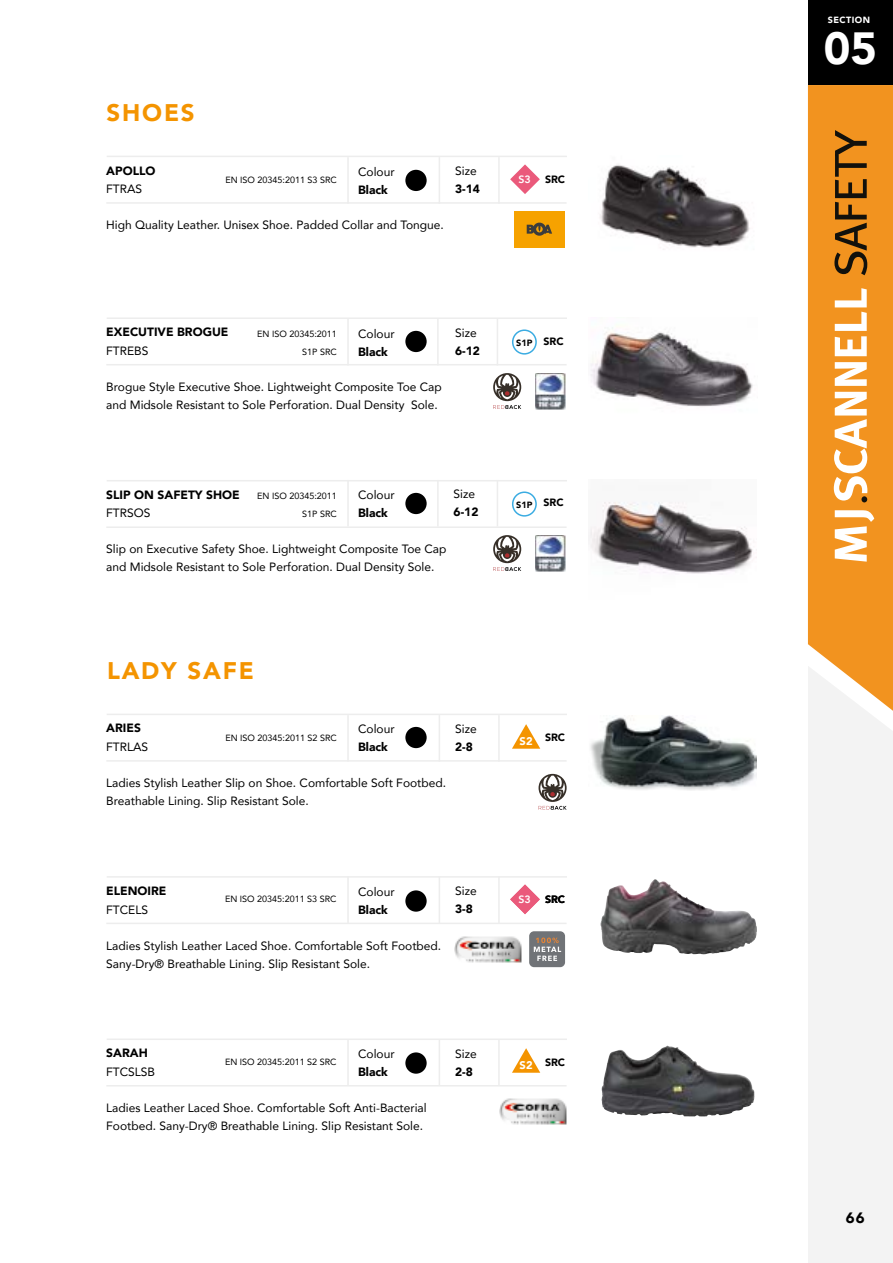
<style>
.page{position:relative;width:893px;height:1263px;background:#fff}
.page>*{position:absolute;margin:0;border:0;box-sizing:border-box;transform-origin:0 0}
.t1{font:900 45px "Avenir";color:#fff}
.t2{font:900 24px "Avenir";letter-spacing:.075em;color:#f49400}
.t3{font:900 15px "Avenir";color:#000}
.t4{font:12px/18px "Avenir";color:#000}
.t5{font:900 12px "Avenir";color:#000}
.t6{font:900 11.1px "Avenir";color:#fff}
.t7{font:900 10.65px "Avenir";color:#000}
.t8{font:800 10.65px "Avenir";color:#fff}
.t9{font:9px/18px "Avenir";color:#000;text-align:right}
.t10{font:900 9px "Avenir";letter-spacing:.05em;color:#fff}
.t11{font:900 9px "Avenir";color:#000}
</style>
<div class="page">
<div style="left:808px;top:85px;width:85px;height:581px;background:#f2931f"></div>
<div style="left:808px;top:0;width:85px;height:85px;background:#000"></div>
<div style="left:808px;top:666px;width:85px;height:597px;background:#f3f3f3"></div>
<svg style="left:834px;top:130px;width:33px;height:145px;background:#a56618"></svg>
<svg style="left:835px;top:362px;width:32px;height:24px"></svg>
<svg style="left:835px;top:288px;width:32px;height:68px"></svg>
<svg style="left:835px;top:510px;width:39px;height:52px"></svg>
<svg style="left:834px;top:392px;width:33px;height:110px"></svg>
<hr style="left:106px;top:202px;width:461px;height:2px;background:#ededed">
<hr style="left:107px;top:156px;width:460px;height:1px;background:#ededed">
<hr style="left:106px;top:364px;width:461px;height:1px;background:#ededed">
<hr style="left:107px;top:317px;width:460px;height:2px;background:#ededed">
<hr style="left:106px;top:526px;width:461px;height:2px;background:#ededed">
<hr style="left:107px;top:480px;width:460px;height:1px;background:#ededed">
<hr style="left:106px;top:760px;width:461px;height:2px;background:#ededed">
<hr style="left:107px;top:714px;width:460px;height:1px;background:#ededed">
<hr style="left:106px;top:923px;width:461px;height:1px;background:#ededed">
<hr style="left:107px;top:876px;width:460px;height:2px;background:#ededed">
<hr style="left:106px;top:1085px;width:461px;height:1px;background:#ededed">
<hr style="left:107px;top:1038px;width:460px;height:2px;background:#ededed">
<img style="left:600px;top:164px;width:150px;height:86px">
<img style="left:590px;top:326px;width:163px;height:81px">
<img style="left:588px;top:502px;width:169px;height:72px">
<img style="left:600px;top:880px;width:157px;height:74px">
<img style="left:653px;top:1046px;width:14px;height:9px">
<div style="left:515px;top:211px;width:50px;height:36px;background:#f6a200"></div>
<svg style="left:527px;top:223px;width:25px;height:13px"></svg>
<svg style="left:493px;top:373px;width:28px;height:36px"></svg>
<img style="left:535px;top:373px;width:30px;height:36px">
<svg style="left:493px;top:535px;width:28px;height:36px"></svg>
<img style="left:535px;top:535px;width:30px;height:36px">
<div style="left:529px;top:931px;width:36px;height:36px;background:#707377;border-radius:5px"></div>
<svg style="left:534px;top:937px;width:27px;height:24px"></svg>
<hr style="left:498px;top:715px;width:2px;height:47px;background:#ededed">
<hr style="left:439px;top:715px;width:1px;height:47px;background:#ededed">
<hr style="left:347px;top:715px;width:2px;height:47px;background:#ededed">
<hr style="left:498px;top:877px;width:2px;height:46px;background:#ededed">
<hr style="left:439px;top:877px;width:1px;height:46px;background:#ededed">
<hr style="left:347px;top:877px;width:2px;height:46px;background:#ededed">
<hr style="left:498px;top:1039px;width:2px;height:47px;background:#ededed">
<hr style="left:439px;top:1039px;width:1px;height:47px;background:#ededed">
<hr style="left:347px;top:1039px;width:2px;height:47px;background:#ededed">
<hr style="left:497px;top:480px;width:1px;height:46px;background:#ededed">
<hr style="left:437px;top:480px;width:2px;height:46px;background:#ededed">
<hr style="left:347px;top:480px;width:2px;height:46px;background:#ededed">
<hr style="left:497px;top:319px;width:1px;height:46px;background:#ededed">
<hr style="left:437px;top:319px;width:2px;height:46px;background:#ededed">
<hr style="left:347px;top:319px;width:2px;height:46px;background:#ededed">
<hr style="left:498px;top:157px;width:2px;height:47px;background:#ededed">
<hr style="left:439px;top:157px;width:1px;height:47px;background:#ededed">
<hr style="left:347px;top:157px;width:2px;height:47px;background:#ededed">
<div style="left:512px;top:329px;width:25px;height:26px;border:2px solid #3bace2;border-radius:50%"></div>
<div style="left:512px;top:491px;width:25px;height:26px;border:2px solid #3bace2;border-radius:50%"></div>
<svg style="left:512px;top:724px;width:28px;height:25px"></svg>
<svg style="left:512px;top:1048px;width:28px;height:25px"></svg>
<div style="left:405px;top:170px;width:22px;height:21px;background:#000;border-radius:50%"></div>
<div style="left:405px;top:331px;width:22px;height:21px;background:#000;border-radius:50%"></div>
<div style="left:405px;top:493px;width:22px;height:21px;background:#000;border-radius:50%"></div>
<div style="left:405px;top:727px;width:22px;height:21px;background:#000;border-radius:50%"></div>
<div style="left:405px;top:890px;width:22px;height:22px;background:#000;border-radius:50%"></div>
<div style="left:405px;top:1052px;width:22px;height:22px;background:#000;border-radius:50%"></div>
<img style="left:590px;top:715px;width:167px;height:75px">
<svg style="left:510px;top:884px;width:30px;height:30px"></svg>
<svg style="left:510px;top:164px;width:30px;height:30px"></svg>
<svg style="left:539px;top:774px;width:28px;height:36px"></svg>
<img style="left:454px;top:936px;width:68px;height:27px">
<img style="left:500px;top:1098px;width:67px;height:27px">
<p class="t10" style="left:828px;top:14px;width:44px">SECTION</p>
<h1 class="t1" style="left:824px;top:19px;width:55px">05</h1>
<h2 class="t2" style="left:107px;top:97px;width:90px">SHOES</h2>
<p class="t5" style="left:106px;top:163px;width:51px">APOLLO</p>
<p class="t4" style="left:358px;top:163px;width:38px">Colour</p>
<p class="t5" style="left:358px;top:182px;width:31px">Black</p>
<p class="t9" style="left:225px;top:171px;width:113px">EN ISO 20345:2011 S3 SRC</p>
<p class="t4" style="left:106px;top:180px;width:38px">FTRAS</p>
<p class="t4" style="left:106px;top:216px;width:339px">High Quality Leather. Unisex Shoe. Padded Collar and Tongue.</p>
<p class="t4" style="left:455px;top:162px;width:23px">Size</p>
<p class="t5" style="left:455px;top:181px;width:26px">3-14</p>
<p class="t8" style="left:519px;top:172px;width:14px">S3</p>
<p class="t7" style="left:545px;top:172px;width:22px">SRC</p>
<p class="t5" style="left:106px;top:324px;width:124px">EXECUTIVE BROGUE</p>
<p class="t4" style="left:358px;top:325px;width:38px">Colour</p>
<p class="t5" style="left:358px;top:344px;width:31px">Black</p>
<p class="t9" style="left:257px;top:325px;width:81px">EN ISO 20345:2011<br>S1P SRC</p>
<p class="t4" style="left:106px;top:342px;width:44px">FTREBS</p>
<p class="t4" style="left:106px;top:378px;width:337px">Brogue Style Executive Shoe. Lightweight Composite Toe Cap and Midsole Resistant to Sole Perforation. Dual Density Sole.</p>
<p class="t4" style="left:455px;top:324px;width:23px">Size</p>
<p class="t5" style="left:455px;top:343px;width:26px">6-12</p>
<p class="t11" style="left:516px;top:337px;width:18px">S1P</p>
<p class="t7" style="left:543px;top:335px;width:22px">SRC</p>
<p class="t4" style="left:358px;top:486px;width:38px">Colour</p>
<p class="t5" style="left:358px;top:505px;width:31px">Black</p>
<p class="t5" style="left:106px;top:487px;width:135px">SLIP ON SAFETY SHOE</p>
<p class="t9" style="left:257px;top:487px;width:81px">EN ISO 20345:2011<br>S1P SRC</p>
<p class="t4" style="left:106px;top:505px;width:46px">FTRSOS</p>
<p class="t4" style="left:106px;top:541px;width:342px">Slip on Executive Safety Shoe. Lightweight Composite Toe Cap and Midsole Resistant to Sole Perforation. Dual Density Sole.</p>
<p class="t4" style="left:454px;top:485px;width:23px">Size</p>
<p class="t5" style="left:454px;top:504px;width:26px">6-12</p>
<p class="t11" style="left:516px;top:499px;width:18px">S1P</p>
<p class="t7" style="left:543px;top:496px;width:22px">SRC</p>
<h2 class="t2" style="left:107px;top:655px;width:148px">LADY SAFE</h2>
<p class="t5" style="left:106px;top:720px;width:36px">ARIES</p>
<p class="t4" style="left:358px;top:720px;width:38px">Colour</p>
<p class="t5" style="left:358px;top:739px;width:31px">Black</p>
<p class="t9" style="left:225px;top:729px;width:113px">EN ISO 20345:2011 S2 SRC</p>
<p class="t4" style="left:106px;top:738px;width:44px">FTRLAS</p>
<p class="t4" style="left:106px;top:774px;width:341px">Ladies Stylish Leather Slip on Shoe. Comfortable Soft Footbed.<br>Breathable Lining. Slip Resistant Sole.</p>
<p class="t4" style="left:455px;top:720px;width:23px">Size</p>
<p class="t5" style="left:455px;top:739px;width:19px">2-8</p>
<p class="t6" style="left:520px;top:734px;width:14px">S2</p>
<p class="t7" style="left:545px;top:731px;width:22px">SRC</p>
<p class="t5" style="left:106px;top:883px;width:62px">ELENOIRE</p>
<p class="t4" style="left:358px;top:883px;width:38px">Colour</p>
<p class="t5" style="left:358px;top:902px;width:31px">Black</p>
<p class="t9" style="left:225px;top:891px;width:113px">EN ISO 20345:2011 S3 SRC</p>
<p class="t4" style="left:106px;top:901px;width:43px">FTCELS</p>
<p class="t4" style="left:106px;top:937px;width:336px">Ladies Stylish Leather Laced Shoe. Comfortable Soft Footbed.<br>Sany-Dry® Breathable Lining. Slip Resistant Sole.</p>
<p class="t4" style="left:455px;top:882px;width:23px">Size</p>
<p class="t5" style="left:455px;top:901px;width:19px">3-8</p>
<p class="t8" style="left:519px;top:892px;width:14px">S3</p>
<p class="t7" style="left:545px;top:892px;width:22px">SRC</p>
<p class="t5" style="left:106px;top:1045px;width:43px">SARAH</p>
<p class="t4" style="left:358px;top:1045px;width:38px">Colour</p>
<p class="t5" style="left:358px;top:1064px;width:31px">Black</p>
<p class="t9" style="left:225px;top:1053px;width:113px">EN ISO 20345:2011 S2 SRC</p>
<p class="t4" style="left:106px;top:1063px;width:50px">FTCSLSB</p>
<p class="t4" style="left:106px;top:1099px;width:322px">Ladies Leather Laced Shoe. Comfortable Soft Anti-Bacterial<br>Footbed. Sany-Dry® Breathable Lining. Slip Resistant Sole.</p>
<p class="t4" style="left:455px;top:1045px;width:23px">Size</p>
<p class="t5" style="left:455px;top:1063px;width:19px">2-8</p>
<p class="t6" style="left:520px;top:1058px;width:14px">S2</p>
<p class="t7" style="left:545px;top:1055px;width:22px">SRC</p>
<p class="t3" style="left:846px;top:1208px;width:20px">66</p>
</div>
